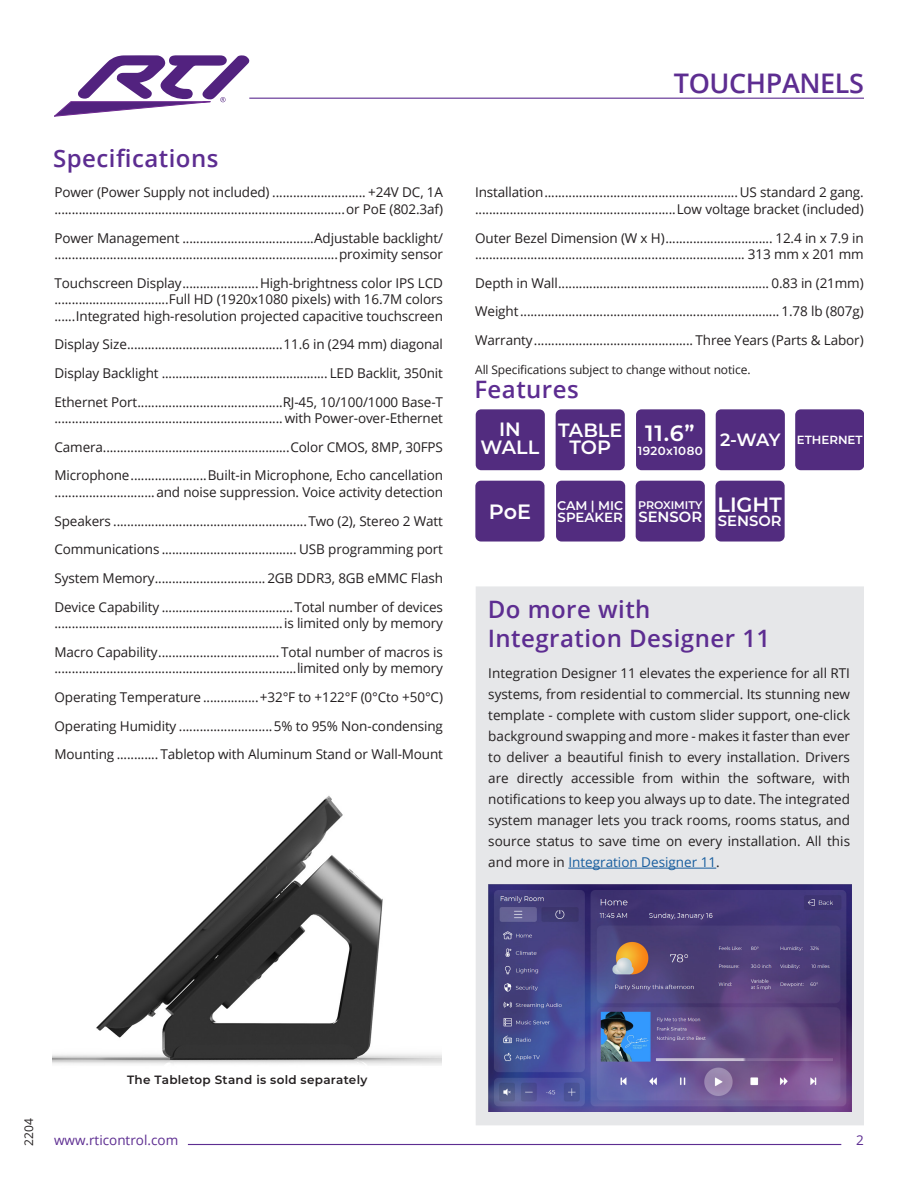
<style>
.page{position:relative;width:918px;height:1188px;background:#fff}
.page>*{position:absolute;margin:0;border:0;box-sizing:border-box;transform-origin:0 0}
.t1{font:600 27px "Open Sans";letter-spacing:-.015em;color:#5d2d91}
.t2{font:600 24px/28.8px "Open Sans";letter-spacing:.02em;color:#5d2d91}
.t3{font:600 22.2px "Montserrat";color:#fff}
.t4{font:600 20.7px "Montserrat";color:#fff}
.t5{font:600 19.2px/17.7px "Montserrat";color:#fff;text-align:center}
.t6{font:600 14.85px "Montserrat";color:#fff}
.t7{font:13.5px/16.5px "Open Sans";letter-spacing:-.01em;color:#231f20}
.t8{font:13.5px "Open Sans";color:#5d2d91}
.t9{font:600 13.35px "Montserrat";color:#fff}
.t10{font:600 12.6px "Montserrat";color:#fff}
.t11{font:12px "Open Sans";letter-spacing:-.01em;color:#231f20}
.t12{font:600 12px "Montserrat";letter-spacing:.025em;color:#231f20}
.t13{font:600 11.85px "Montserrat";color:#fff}
.t14{font:600 11.85px "Montserrat";letter-spacing:.025em;color:#fff}
.t15{font:600 11.1px "Montserrat";letter-spacing:-.005em;color:#fff}
.s1{font-size:17.7px}
.s2{color:#175d9e}
</style>
<div class="page">
<svg style="left:54px;top:55px;width:195px;height:61px"></svg>
<hr style="left:249px;top:98px;width:615px;height:1px;background:#5d2d91">
<hr style="left:188px;top:1144px;width:653px;height:1px;background:#5d2d91">
<div style="left:636px;top:409px;width:69px;height:61px;background:#522c7f;border-radius:6px"></div>
<div style="left:476px;top:409px;width:69px;height:61px;background:#522c7f;border-radius:6px"></div>
<div style="left:716px;top:409px;width:69px;height:61px;background:#522c7f;border-radius:6px"></div>
<div style="left:795px;top:409px;width:69px;height:61px;background:#522c7f;border-radius:6px"></div>
<div style="left:476px;top:481px;width:69px;height:61px;background:#522c7f;border-radius:6px"></div>
<div style="left:556px;top:481px;width:69px;height:61px;background:#522c7f;border-radius:6px"></div>
<div style="left:636px;top:481px;width:69px;height:61px;background:#522c7f;border-radius:6px"></div>
<div style="left:715px;top:481px;width:70px;height:61px;background:#522c7f;border-radius:6px"></div>
<div style="left:556px;top:409px;width:69px;height:61px;background:#522c7f;border-radius:6px"></div>
<div style="left:476px;top:586px;width:388px;height:539px;background:#e6e7e9"></div>
<hr style="left:568px;top:868px;width:148px;height:1px;background:#175d9e">
<img style="left:488px;top:885px;width:364px;height:227px">
<img style="left:53px;top:795px;width:388px;height:270px">
<p class="t2" style="left:53px;top:143px;width:167px">Specifications</p>
<p class="t7" style="left:54px;top:184px;width:390px">Power (Power Supply not included) ........................... +24V DC, 1A ....................................................................................or PoE (802.3af)</p>
<p class="t7" style="left:54px;top:229px;width:390px">Power Management ......................................Adjustable backlight/ ..................................................................................proximity sensor</p>
<p class="t7" style="left:54px;top:274px;width:390px;text-align:justify">Touchscreen Display......................High-brightness color IPS LCD .................................Full HD (1920x1080 pixels) with 16.7M colors ......Integrated high-resolution projected capacitive touchscreen</p>
<p class="t7" style="left:54px;top:336px;width:390px">Display Size.............................................11.6 in (294 mm) diagonal</p>
<p class="t7" style="left:54px;top:365px;width:390px">Display Backlight ................................................ LED Backlit, 350nit</p>
<p class="t7" style="left:54px;top:393px;width:390px">Ethernet Port..........................................RJ-45, 10/100/1000 Base-T .................................................................. with Power-over-Ethernet</p>
<p class="t7" style="left:54px;top:438px;width:390px">Camera......................................................Color CMOS, 8MP, 30FPS</p>
<p class="t7" style="left:54px;top:467px;width:390px">Microphone......................Built-in Microphone, Echo cancellation .............................and noise suppression. Voice activity detection</p>
<p class="t7" style="left:54px;top:512px;width:390px">Speakers ........................................................Two (2), Stereo 2 Watt</p>
<p class="t7" style="left:54px;top:541px;width:390px">Communications ....................................... USB programming port</p>
<p class="t7" style="left:54px;top:569px;width:390px">System Memory................................2GB DDR3, 8GB eMMC Flash</p>
<p class="t7" style="left:54px;top:598px;width:390px">Device Capability ......................................Total number of devices ..................................................................is limited only by memory</p>
<p class="t7" style="left:54px;top:643px;width:390px">Macro Capability................................... Total number of macros is ......................................................................limited only by memory</p>
<p class="t7" style="left:54px;top:688px;width:390px">Operating Temperature ................+32°F to +122°F (0°Cto +50°C)</p>
<p class="t7" style="left:54px;top:717px;width:390px">Operating Humidity ...........................5% to 95% Non-condensing</p>
<p class="t7" style="left:54px;top:746px;width:390px">Mounting ............ Tabletop with Aluminum Stand or Wall-Mount</p>
<h1 class="t1" style="left:674px;top:64px;width:192px">TOUCHPANELS</h1>
<p class="t7" style="left:475px;top:184px;width:390px">Installation........................................................US standard 2 gang. ..........................................................Low voltage bracket (included)</p>
<p class="t7" style="left:475px;top:229px;width:390px">Outer Bezel Dimension (W x H)............................... 12.4 in x 7.9 in .............................................................................. 313 mm x 201 mm</p>
<p class="t7" style="left:475px;top:274px;width:390px">Depth in Wall............................................................. 0.83 in (21mm)</p>
<p class="t7" style="left:475px;top:303px;width:390px">Weight........................................................................... 1.78 lb (807g)</p>
<p class="t7" style="left:475px;top:332px;width:390px">Warranty.............................................. Three Years (Parts &amp; Labor)</p>
<p class="t11" style="left:475px;top:361px;width:277px">All Specifications subject to change without notice.</p>
<p class="t2" style="left:474px;top:375px;width:106px">Features</p>
<p class="t5" style="left:481px;top:420px;width:60px">IN<br>WALL</p>
<p class="t5" style="left:558px;top:420px;width:66px">TABLE<br>TOP</p>
<p class="t3" style="left:645px;top:417px;width:51px">11.6”</p>
<p class="t14" style="left:638px;top:443px;width:67px">1920x1080</p>
<p class="t13" style="left:720px;top:431px;width:144px"><span class="s1">2-WAY</span> ETHERNET</p>
<p class="t4" style="left:489px;top:497px;width:44px">PoE</p>
<p class="t10" style="left:557px;top:496px;width:68px">CAM | MIC</p>
<p class="t9" style="left:558px;top:508px;width:67px">SPEAKER</p>
<p class="t15" style="left:638px;top:497px;width:66px">PROXIMITY</p>
<p class="t6" style="left:638px;top:506px;width:65px">SENSOR</p>
<p class="t4" style="left:718px;top:490px;width:66px">LIGHT</p>
<p class="t6" style="left:718px;top:510px;width:65px">SENSOR</p>
<p class="t2" style="left:488px;top:595px;width:284px">Do more with<br>Integration Designer 11</p>
<p class="t7" style="left:488px;top:662px;width:363px;line-height:21px;text-align:justify">Integration Designer 11 elevates the experience for all RTI systems, from residential to commercial. Its stunning new template - complete with custom slider support, one-click background swapping and more - makes it faster than ever to deliver a beautiful finish to every installation. Drivers are directly accessible from within the software, with notifications to keep you always up to date. The integrated system manager lets you track rooms, rooms status, and source status to save time on every installation. All this and more in <span class="s2">Integration Designer 11</span>.</p>
<p class="t11" style="left:20px;top:1146px;width:29px;rotate:-90deg">2204</p>
<p class="t12" style="left:127px;top:1071px;width:242px">The Tabletop Stand is sold separately</p>
<p class="t8" style="left:54px;top:1130px;width:126px">www.rticontrol.com</p>
<p class="t8" style="left:856px;top:1130px;width:9px">2</p>
</div>
